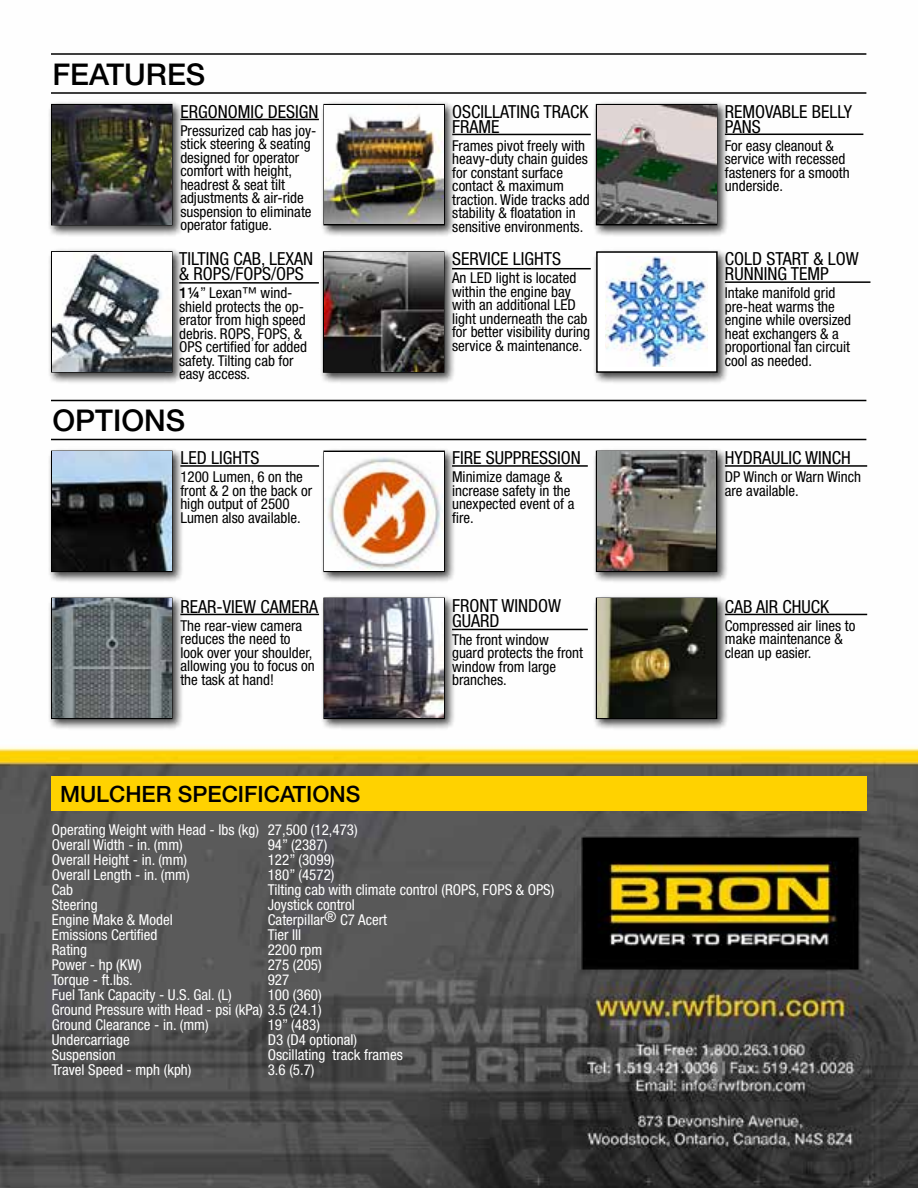
<style>
.page{position:relative;width:918px;height:1188px;background:#fff}
.page>*{position:absolute;margin:0;border:0;box-sizing:border-box;transform-origin:0 0}
.t1{font:500 30px "Helvetica Neue";color:#000}
.t2{font:500 22.5px "Helvetica Neue";color:#000}
.t3{font:condensed 18px/15px "Helvetica Neue";color:#000}
.t4{font:condensed 15px/13.5px "Helvetica Neue";color:#000}
.t5{font:condensed 15px/15px "Helvetica Neue";color:#fff}
.s1{font-weight:500;font-stretch:normal}
</style>
<div class="page">
<img style="left:0;top:53px;width:918px;height:1135px">
<hr style="left:51px;top:53px;width:815px;height:2px;background:#000">
<hr style="left:51px;top:92px;width:815px;height:2px;background:#000">
<hr style="left:51px;top:400px;width:815px;height:1px;background:#000">
<hr style="left:51px;top:439px;width:815px;height:1px;background:#000">
<div style="left:47px;top:100px;width:137px;height:137px;background:#000;opacity:.75"></div>
<div style="left:51px;top:104px;width:121px;height:121px;border:2px solid #000"></div>
<div style="left:47px;top:247px;width:137px;height:137px;background:#000;opacity:.75"></div>
<div style="left:51px;top:251px;width:121px;height:122px;border:2px solid #000"></div>
<div style="left:592px;top:100px;width:137px;height:137px;background:#000;opacity:.75"></div>
<div style="left:596px;top:104px;width:121px;height:121px;border:2px solid #000"></div>
<div style="left:319px;top:100px;width:138px;height:137px;background:#000;opacity:.75"></div>
<div style="left:323px;top:104px;width:122px;height:121px;border:2px solid #000"></div>
<div style="left:319px;top:247px;width:137px;height:137px;background:#000;opacity:.75"></div>
<div style="left:323px;top:251px;width:121px;height:122px;border:2px solid #000"></div>
<div style="left:47px;top:447px;width:137px;height:137px;background:#000;opacity:.75"></div>
<div style="left:51px;top:451px;width:121px;height:121px;border:2px solid #000"></div>
<div style="left:592px;top:447px;width:137px;height:137px;background:#000;opacity:.75"></div>
<div style="left:596px;top:451px;width:121px;height:121px;border:2px solid #000"></div>
<div style="left:319px;top:447px;width:138px;height:137px;background:#000;opacity:.75"></div>
<div style="left:323px;top:451px;width:122px;height:121px;border:2px solid #000"></div>
<div style="left:47px;top:594px;width:137px;height:137px;background:#000;opacity:.75"></div>
<div style="left:51px;top:598px;width:121px;height:121px;border:2px solid #000"></div>
<div style="left:592px;top:594px;width:137px;height:137px;background:#000;opacity:.75"></div>
<div style="left:596px;top:598px;width:121px;height:121px;border:2px solid #000"></div>
<div style="left:319px;top:594px;width:138px;height:137px;background:#000;opacity:.75"></div>
<div style="left:323px;top:598px;width:122px;height:121px;border:2px solid #000"></div>
<hr style="left:180px;top:119px;width:139px;height:1px;background:#000">
<hr style="left:725px;top:134px;width:138px;height:1px;background:#000">
<hr style="left:179px;top:282px;width:140px;height:2px;background:#000">
<hr style="left:725px;top:281px;width:145px;height:2px;background:#000">
<hr style="left:452px;top:134px;width:139px;height:1px;background:#000">
<hr style="left:452px;top:268px;width:139px;height:1px;background:#000">
<hr style="left:180px;top:465px;width:139px;height:2px;background:#000">
<hr style="left:452px;top:465px;width:136px;height:2px;background:#000">
<hr style="left:452px;top:629px;width:136px;height:1px;background:#000">
<hr style="left:725px;top:465px;width:142px;height:2px;background:#000">
<hr style="left:725px;top:614px;width:142px;height:1px;background:#000">
<div style="left:52px;top:776px;width:815px;height:34px;background:#ffd200"></div>
<div style="left:592px;top:247px;width:137px;height:137px;background:#000;opacity:.75"></div>
<div style="left:597px;top:252px;width:120px;height:120px;background:#fff"></div>
<div style="left:596px;top:251px;width:122px;height:122px;border:2px solid #000"></div>
<img style="left:325px;top:105px;width:118px;height:119px">
<img style="left:53px;top:105px;width:118px;height:119px">
<img style="left:597px;top:105px;width:119px;height:119px">
<img style="left:325px;top:599px;width:119px;height:119px">
<img style="left:597px;top:599px;width:119px;height:119px">
<img style="left:605px;top:256px;width:103px;height:111px">
<img style="left:597px;top:452px;width:119px;height:119px">
<hr style="left:180px;top:614px;width:139px;height:1px;background:#000">
<img style="left:52px;top:599px;width:119px;height:119px">
<img style="left:52px;top:452px;width:119px;height:119px">
<img style="left:325px;top:452px;width:118px;height:119px">
<img style="left:53px;top:253px;width:118px;height:118px">
<img style="left:324px;top:253px;width:119px;height:118px">
<h1 class="t1" style="left:52px;top:56px;width:154px">FEATURES</h1>
<p class="t3" style="left:180px;top:104px;width:140px">ERGONOMIC DESIGN</p>
<p class="t4" style="left:180px;top:124px;width:138px">Pressurized cab has joy&shy;stick steering &amp; seating designed for operator comfort with height, headrest &amp; seat tilt adjustments &amp; air-ride suspension to eliminate operator fatigue.</p>
<p class="t3" style="left:179px;top:251px;width:135px">TILTING CAB, LEXAN &amp; ROPS/FOPS/OPS</p>
<p class="t4" style="left:179px;top:286px;width:129px"><span class="s1">1¼</span>” Lexan™ wind&shy;shield protects the op&shy;erator from high speed debris. ROPS, FOPS, &amp;<br>OPS certified for added safety. Tilting cab for easy access.</p>
<h1 class="t1" style="left:52px;top:403px;width:134px">OPTIONS</h1>
<p class="t3" style="left:180px;top:450px;width:80px">LED LIGHTS</p>
<p class="t4" style="left:180px;top:470px;width:133px">1200 Lumen, 6 on the front &amp; 2 on the back or high output of 2500<br>Lumen also available.</p>
<p class="t3" style="left:180px;top:599px;width:139px">REAR-VIEW CAMERA</p>
<p class="t4" style="left:180px;top:619px;width:136px">The rear-view camera reduces the need to look over your shoulder, allowing you to focus on the task at hand!</p>
<p class="t3" style="left:452px;top:104px;width:138px">OSCILLATING TRACK<br>FRAME</p>
<p class="t4" style="left:452px;top:139px;width:139px">Frames pivot freely with heavy-duty chain guides for constant surface contact &amp; maximum traction. Wide tracks add stability &amp; floatation in sensitive environments.</p>
<p class="t3" style="left:452px;top:252px;width:110px">SERVICE LIGHTS</p>
<p class="t4" style="left:452px;top:271px;width:139px">An LED light is located within the engine bay with an additional LED light underneath the cab for better visibility during service &amp; maintenance.</p>
<p class="t3" style="left:452px;top:450px;width:130px">FIRE SUPPRESSION</p>
<p class="t4" style="left:452px;top:470px;width:124px">Minimize damage &amp; increase safety in the unexpected event of a fire.</p>
<p class="t3" style="left:452px;top:598px;width:111px">FRONT WINDOW<br>GUARD</p>
<p class="t4" style="left:452px;top:633px;width:133px">The front window guard protects the front window from large branches.</p>
<h2 class="t2" style="left:60px;top:781px;width:302px">MULCHER SPECIFICATIONS</h2>
<p class="t5" style="left:52px;top:822px;width:308px">Operating Weight with Head - lbs (kg) 27,500 (12,473)<br>Overall Width - in. (mm)</p>
<p class="t5" style="left:268px;top:837px;width:61px">94” (2387)</p>
<p class="t5" style="left:52px;top:852px;width:137px">Overall Height - in. (mm)</p>
<p class="t5" style="left:268px;top:852px;width:68px">122” (3099)</p>
<p class="t5" style="left:52px;top:867px;width:139px">Overall Length - in. (mm)</p>
<p class="t5" style="left:268px;top:867px;width:68px">180” (4572)</p>
<p class="t5" style="left:52px;top:882px;width:23px">Cab</p>
<p class="t5" style="left:268px;top:882px;width:288px">Tilting cab with climate control (ROPS, FOPS &amp; OPS)</p>
<p class="t5" style="left:52px;top:897px;width:48px">Steering</p>
<p class="t5" style="left:268px;top:897px;width:89px">Joystick control</p>
<p class="t5" style="left:52px;top:912px;width:123px">Engine Make &amp; Model</p>
<p class="t5" style="left:268px;top:912px;width:121px">Caterpillar® C7 Acert</p>
<p class="t5" style="left:52px;top:927px;width:107px">Emissions Certified</p>
<p class="t5" style="left:268px;top:927px;width:35px">Tier III</p>
<p class="t5" style="left:52px;top:942px;width:37px">Rating</p>
<p class="t5" style="left:268px;top:942px;width:56px">2200 rpm</p>
<p class="t5" style="left:52px;top:957px;width:92px">Power - hp (KW)</p>
<p class="t5" style="left:268px;top:957px;width:56px">275 (205)</p>
<p class="t5" style="left:52px;top:972px;width:83px">Torque - ft.lbs.</p>
<p class="t5" style="left:268px;top:972px;width:23px">927</p>
<p class="t5" style="left:52px;top:987px;width:182px">Fuel Tank Capacity - U.S. Gal. (L)</p>
<p class="t5" style="left:52px;top:987px;width:272px;text-align:justify;text-indent:216px">100 (360)<br>Ground Pressure with Head - psi (kPa) 3.5 (24.1)<br>Ground Clearance - in. (mm)</p>
<p class="t5" style="left:268px;top:1017px;width:54px">19” (483)</p>
<p class="t5" style="left:52px;top:1032px;width:80px">Undercarriage</p>
<p class="t5" style="left:268px;top:1032px;width:91px">D3 (D4 optional)</p>
<p class="t5" style="left:52px;top:1047px;width:65px">Suspension</p>
<p class="t5" style="left:268px;top:1047px;width:137px">Oscillating track frames</p>
<p class="t5" style="left:52px;top:1062px;width:141px">Travel Speed - mph (kph)</p>
<p class="t5" style="left:268px;top:1062px;width:48px">3.6 (5.7)</p>
<p class="t3" style="left:725px;top:104px;width:129px">REMOVABLE BELLY<br>PANS</p>
<p class="t4" style="left:725px;top:138px;width:126px">For easy cleanout &amp; service with recessed fasteners for a smooth underside.</p>
<p class="t3" style="left:725px;top:251px;width:136px">COLD START &amp; LOW<br>RUNNING TEMP</p>
<p class="t4" style="left:725px;top:286px;width:128px">Intake manifold grid pre-heat warms the engine while oversized heat exchangers &amp; a proportional fan circuit cool as needed.</p>
<p class="t3" style="left:725px;top:450px;width:128px">HYDRAULIC WINCH</p>
<p class="t4" style="left:725px;top:470px;width:138px">DP Winch or Warn Winch are available.</p>
<p class="t3" style="left:725px;top:599px;width:106px">CAB AIR CHUCK</p>
<p class="t4" style="left:725px;top:619px;width:132px">Compressed air lines to make maintenance &amp; clean up easier.</p>
</div>
